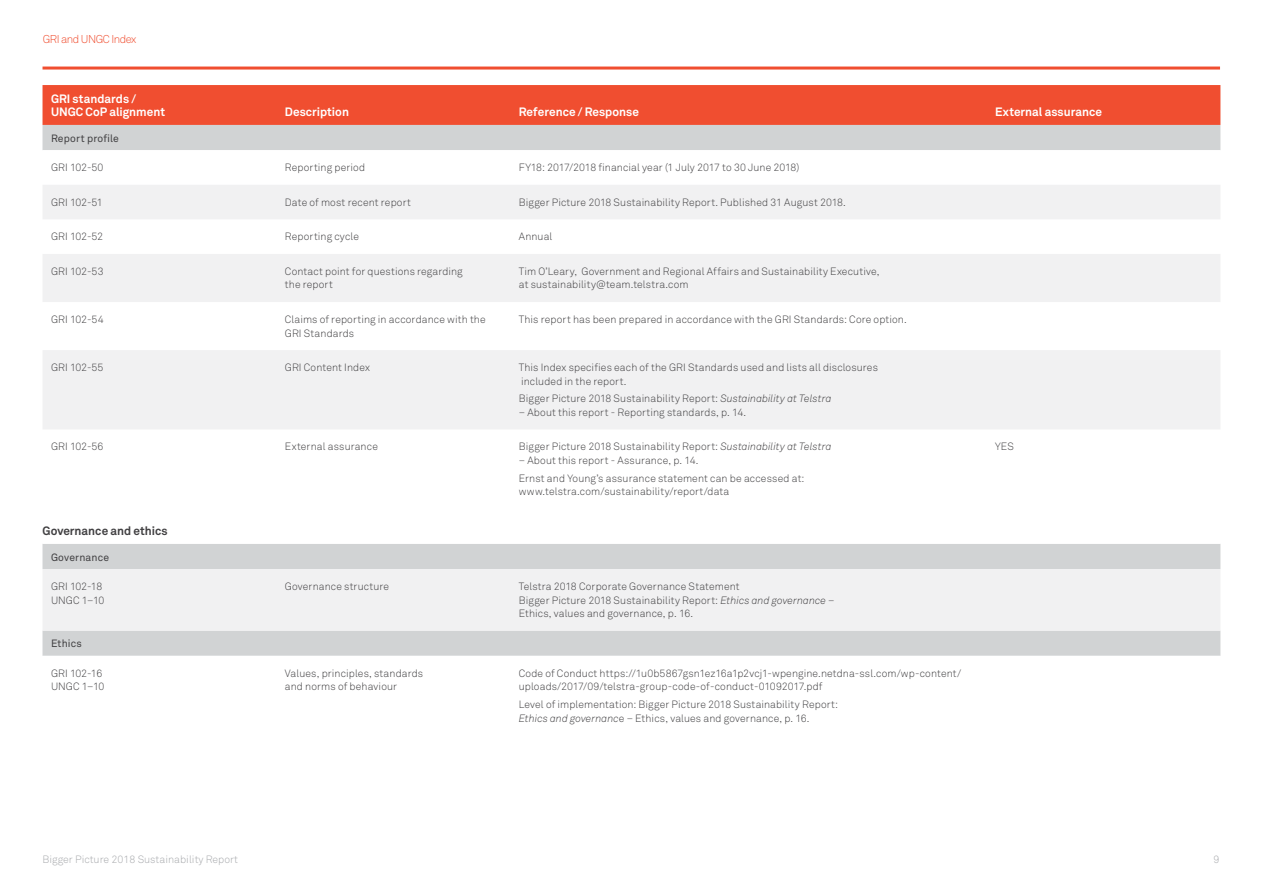
<style>
.page{position:relative;width:1263px;height:893px;background:#fff}
.page>*{position:absolute;margin:0;border:0;box-sizing:border-box;transform-origin:0 0}
.t1{font:700 12px/13.5px "Telstra Akkurat";letter-spacing:.005em;color:#fff}
.t2{font:700 12px "Telstra Akkurat";letter-spacing:.005em;color:#414042}
.t3{font:300 11.25px "Telstra Akkurat";letter-spacing:-.04em;color:#f04e30}
.t4{font:300 10.5px/13.5px "Telstra Akkurat";letter-spacing:.015em;color:#414042}
.t5{font:300 10.5px "Akkurat";color:#a7a9ac}
.t6{font:10.5px "Telstra Akkurat";letter-spacing:.015em;color:#414042}
.s1{font-style:italic}
</style>
<div class="page">
<hr style="left:43px;top:67px;width:1177px;height:3px;background:#f04e30">
<div style="left:43px;top:85px;width:1177px;height:40px;background:#f04e30"></div>
<div style="left:43px;top:125px;width:1177px;height:25px;background:#d1d3d4"></div>
<div style="left:43px;top:631px;width:1177px;height:25px;background:#d1d3d4"></div>
<svg style="left:43px;top:185px;width:1177px;height:446px;fill:#f1f1f2"></svg>
<p class="t3" style="left:43px;top:32px;width:95px">GRI and UNGC Index</p>
<p class="t1" style="left:51px;top:92px;width:116px">GRI standards /<br>UNGC CoP alignment</p>
<p class="t1" style="left:285px;top:105px;width:66px">Description</p>
<p class="t1" style="left:519px;top:105px;width:122px">Reference / Response</p>
<p class="t1" style="left:995px;top:105px;width:108px">External assurance</p>
<p class="t6" style="left:51px;top:132px;width:69px">Report profile</p>
<p class="t4" style="left:51px;top:161px;width:54px">GRI 102-50</p>
<p class="t4" style="left:285px;top:161px;width:82px">Reporting period</p>
<p class="t4" style="left:519px;top:161px;width:282px">FY18: 2017/2018 financial year (1 July 2017 to 30 June 2018)</p>
<p class="t4" style="left:51px;top:195px;width:53px">GRI 102-51</p>
<p class="t4" style="left:285px;top:195px;width:128px">Date of most recent report</p>
<p class="t4" style="left:519px;top:195px;width:329px">Bigger Picture 2018 Sustainability Report. Published 31 August 2018.</p>
<p class="t4" style="left:51px;top:230px;width:54px">GRI 102-52</p>
<p class="t4" style="left:285px;top:230px;width:75px">Reporting cycle</p>
<p class="t4" style="left:519px;top:230px;width:35px">Annual</p>
<p class="t4" style="left:51px;top:264px;width:54px">GRI 102-53</p>
<p class="t4" style="left:285px;top:264px;width:179px">Contact point for questions regarding the report</p>
<p class="t4" style="left:519px;top:264px;width:362px">Tim O’Leary, Government and Regional Affairs and Sustainability Executive, at sustainability@team.telstra.com</p>
<p class="t4" style="left:51px;top:313px;width:54px">GRI 102-54</p>
<p class="t4" style="left:285px;top:313px;width:202px">Claims of reporting in accordance with the<br>GRI Standards</p>
<p class="t4" style="left:519px;top:313px;width:389px">This report has been prepared in accordance with the GRI Standards: Core option.</p>
<p class="t4" style="left:51px;top:361px;width:54px">GRI 102-55</p>
<p class="t4" style="left:285px;top:361px;width:86px">GRI Content Index</p>
<p class="t4" style="left:519px;top:361px;width:361px">This Index specifies each of the GRI Standards used and lists all disclosures included in the report.</p>
<p class="t4" style="left:519px;top:392px;width:314px">Bigger Picture 2018 Sustainability Report: <span class="s1">Sustainability at Telstra</span></p>
<p class="t4" style="left:519px;top:405px;width:229px">– About this report - Reporting standards, p. 14.</p>
<p class="t4" style="left:51px;top:440px;width:54px">GRI 102-56</p>
<p class="t4" style="left:285px;top:440px;width:94px">External assurance</p>
<p class="t4" style="left:519px;top:440px;width:314px">Bigger Picture 2018 Sustainability Report: <span class="s1">Sustainability at Telstra</span></p>
<p class="t4" style="left:519px;top:451px;width:287px;line-height:17.7px">– About this report - Assurance, p. 14.<br>Ernst and Young’s assurance statement can be accessed at:</p>
<p class="t4" style="left:519px;top:485px;width:212px">www.telstra.com/sustainability/report/data</p>
<p class="t2" style="left:43px;top:524px;width:127px">Governance and ethics</p>
<p class="t6" style="left:51px;top:551px;width:60px">Governance</p>
<p class="t4" style="left:51px;top:580px;width:55px">GRI 102-18<br>UNGC 1–10</p>
<p class="t4" style="left:285px;top:580px;width:106px">Governance structure</p>
<p class="t4" style="left:519px;top:580px;width:317px">Telstra 2018 Corporate Governance Statement<br>Bigger Picture 2018 Sustainability Report: <span class="s1">Ethics and governance</span> –<br>Ethics, values and governance, p. 16.</p>
<p class="t6" style="left:51px;top:637px;width:32px">Ethics</p>
<p class="t4" style="left:51px;top:666px;width:55px">GRI 102-16<br>UNGC 1–10</p>
<p class="t4" style="left:285px;top:666px;width:140px">Values, principles, standards and norms of behaviour</p>
<p class="t4" style="left:519px;top:666px;width:444px">Code of Conduct https://1u0b5867gsn1ez16a1p2vcj1-wpengine.netdna-ssl.com/wp-content/ uploads/2017/09/telstra-group-code-of-conduct-01092017.pdf</p>
<p class="t4" style="left:519px;top:698px;width:321px">Level of implementation: Bigger Picture 2018 Sustainability Report:<br><span class="s1">Ethics and governanc</span>e – Ethics, values and governance, p. 16.</p>
<p class="t4" style="left:995px;top:440px;width:20px">YES</p>
<p class="t5" style="left:43px;top:853px;width:197px">Bigger Picture 2018 Sustainability Report</p>
<p class="t5" style="left:1214px;top:853px;width:7px">9</p>
</div>
